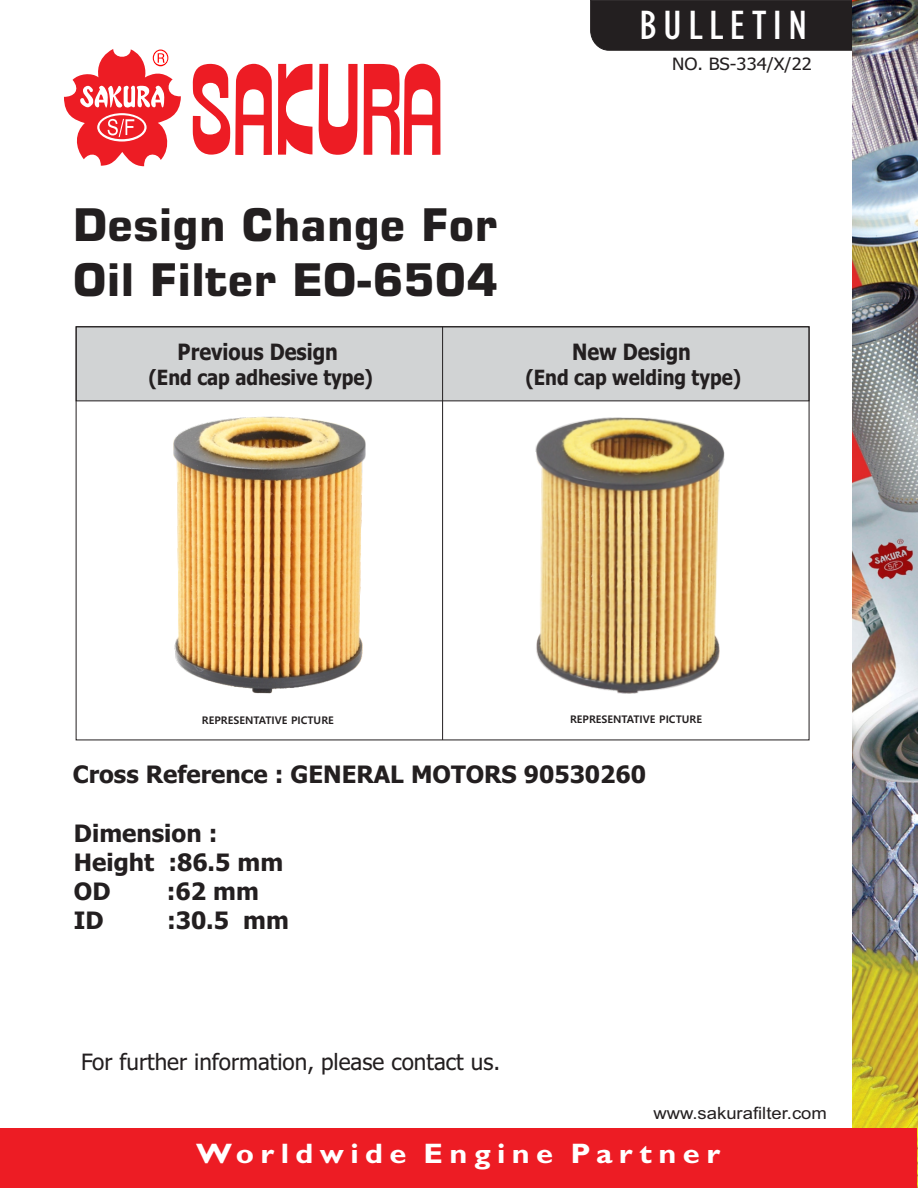
<style>
.page{position:relative;width:918px;height:1188px;background:#fff}
.page>*{position:absolute;margin:0;border:0;box-sizing:border-box;transform-origin:0 0}
.t1{font:700 45px/54.2px "Square 721 BT";color:#231f20}
.t2{font:condensed 42.3px "Gill Sans";letter-spacing:.135em;color:#fff;scale:1.09 1}
.t3{font:700 28.2px "Gill Sans";letter-spacing:.21em;color:#fff;scale:1.09 1}
.t4{font:700 24px/29px "Tahoma";color:#231f20}
.t5{font:22.5px "Tahoma";color:#231f20}
.t6{font:700 22.5px "Tahoma";color:#231f20;scale:.88 1}
.t7{font:700 21px "Tahoma";color:#231f20;scale:.88 1}
.t8{font:16.95px "Arial";color:#231f20;scale:1.09 1}
.t9{font:16.95px "Tahoma";color:#231f20;scale:1.09 1}
.t10{font:700 10.5px "Malgun Gothic";color:#231f20}
</style>
<div class="page">
<div style="left:590px;top:0;width:263px;height:51px;background:#231f20"></div>
<img style="left:853px;top:0;width:65px;height:1188px">
<div style="left:0;top:1128px;width:917px;height:60px;background:#ed1c24"></div>
<svg style="left:64px;top:49px;width:117px;height:117px"></svg>
<svg style="left:278px;top:64px;width:34px;height:91px"></svg>
<svg style="left:319px;top:64px;width:39px;height:91px"></svg>
<svg style="left:193px;top:64px;width:79px;height:91px"></svg>
<svg style="left:364px;top:64px;width:76px;height:91px"></svg>
<div style="left:76px;top:326px;width:733px;height:75px;background:#d1d3d4"></div>
<hr style="left:442px;top:327px;width:1px;height:413px;background:#231f20">
<img style="left:535px;top:417px;width:190px;height:277px">
<img style="left:173px;top:417px;width:193px;height:277px">
<h2 class="t2" style="left:639px;top:10px;width:156px">BULLETIN</h2>
<p class="t9" style="left:672px;top:57px;width:130px">NO. BS-334/X/22</p>
<h1 class="t1" style="left:73px;top:203px;width:427px">Design Change For<br>Oil Filter EO-6504</h1>
<p class="t6" style="left:178px;top:342px;width:184px">Previous Design</p>
<p class="t7" style="left:149px;top:369px;width:256px">(End cap adhesive type)</p>
<p class="t6" style="left:572px;top:342px;width:137px">New Design</p>
<p class="t7" style="left:525px;top:369px;width:247px">(End cap welding type)</p>
<p class="t10" style="left:202px;top:716px;width:133px">REPRESENTATIVE PICTURE</p>
<p class="t10" style="left:570px;top:714px;width:133px">REPRESENTATIVE PICTURE</p>
<p class="t4" style="left:73px;top:762px;width:575px">Cross Reference : GENERAL MOTORS 90530260</p>
<p class="t4" style="left:74px;top:820px;width:211px">Dimension :<br>Height :86.5 mm<br>OD</p>
<p class="t4" style="left:167px;top:878px;width:94px">:62 mm</p>
<p class="t4" style="left:74px;top:907px;width:31px">ID</p>
<p class="t4" style="left:167px;top:907px;width:123px">:30.5 mm</p>
<p class="t5" style="left:81px;top:1053px;width:421px">For further information, please contact us.</p>
<p class="t8" style="left:653px;top:1107px;width:161px">www.sakurafilter.com</p>
<p class="t3" style="left:196px;top:1143px;width:482px">Worldwide Engine Partner</p>
</div>
